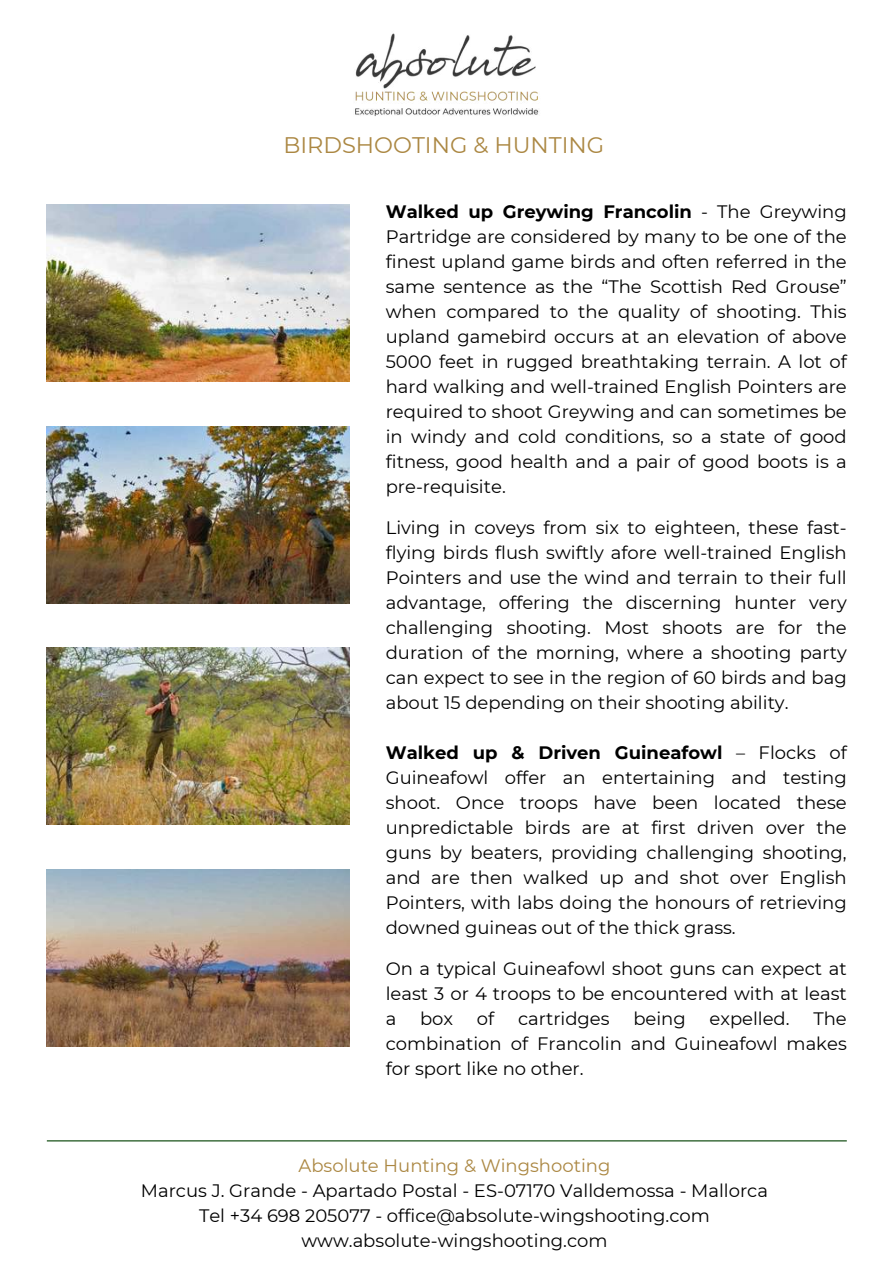
<style>
.page{position:relative;width:894px;height:1264px;background:#fff}
.page>*{position:absolute;margin:0;border:0;box-sizing:border-box;transform-origin:0 0}
.t1{font:22.5px "Montserrat";color:#ab8742}
.t2{font:18px/25px "Montserrat";color:#000;text-align:justify}
.t3{font:18px "Montserrat";color:#ab8742}
.s1{font-weight:700}
</style>
<div class="page">
<hr style="left:47px;top:1140px;width:799px;height:1px;background:#004001">
<img style="left:355px;top:33px;width:184px;height:83px">
<img style="left:47px;top:205px;width:302px;height:176px">
<img style="left:47px;top:426px;width:302px;height:177px">
<img style="left:47px;top:648px;width:302px;height:176px">
<img style="left:47px;top:869px;width:302px;height:177px">
<p class="t1" style="left:283px;top:131px;width:322px">BIRDSHOOTING &amp; HUNTING</p>
<p class="t2" style="left:385px;top:199px;width:462px"><span class="s1">Walked up Greywing Francolin</span> - The Greywing Partridge are considered by many to be one of the finest upland game birds and often referred in the same sentence as the “The Scottish Red Grouse” when compared to the quality of shooting. This upland gamebird occurs at an elevation of above 5000 feet in rugged breathtaking terrain. A lot of hard walking and well-trained English Pointers are required to shoot Greywing and can sometimes be in windy and cold conditions, so a state of good fitness, good health and a pair of good boots is a pre-requisite.</p>
<p class="t2" style="left:385px;top:515px;width:462px">Living in coveys from six to eighteen, these fast&shy;flying birds flush swiftly afore well-trained English Pointers and use the wind and terrain to their full advantage, offering the discerning hunter very challenging shooting. Most shoots are for the duration of the morning, where a shooting party can expect to see in the region of 60 birds and bag about 15 depending on their shooting ability.</p>
<p class="t2" style="left:385px;top:740px;width:462px"><span class="s1">Walked up &amp; Driven Guineafowl</span> – Flocks of Guineafowl offer an entertaining and testing shoot. Once troops have been located these unpredictable birds are at first driven over the guns by beaters, providing challenging shooting, and are then walked up and shot over English Pointers, with labs doing the honours of retrieving downed guineas out of the thick grass.</p>
<p class="t2" style="left:385px;top:956px;width:462px">On a typical Guineafowl shoot guns can expect at least 3 or 4 troops to be encountered with at least a</p>
<p class="t2" style="left:420px;top:1006px;width:35px">box</p>
<p class="t2" style="left:477px;top:1006px;width:19px">of</p>
<p class="t2" style="left:518px;top:1006px;width:93px">cartridges</p>
<p class="t2" style="left:633px;top:1006px;width:54px">being</p>
<p class="t2" style="left:709px;top:1006px;width:82px">expelled.</p>
<p class="t2" style="left:385px;top:1006px;width:462px;text-indent:427px">The combination of Francolin and Guineafowl makes for sport like no other.</p>
<p class="t3" style="left:298px;top:1154px;width:313px">Absolute Hunting &amp; Wingshooting</p>
<p class="t2" style="left:141px;top:1178px;width:628px;text-align:center">Marcus J. Grande - Apartado Postal - ES-07170 Valldemossa - Mallorca<br>Tel +34 698 205077 - office@absolute-wingshooting.com www.absolute-wingshooting.com</p>
</div>
